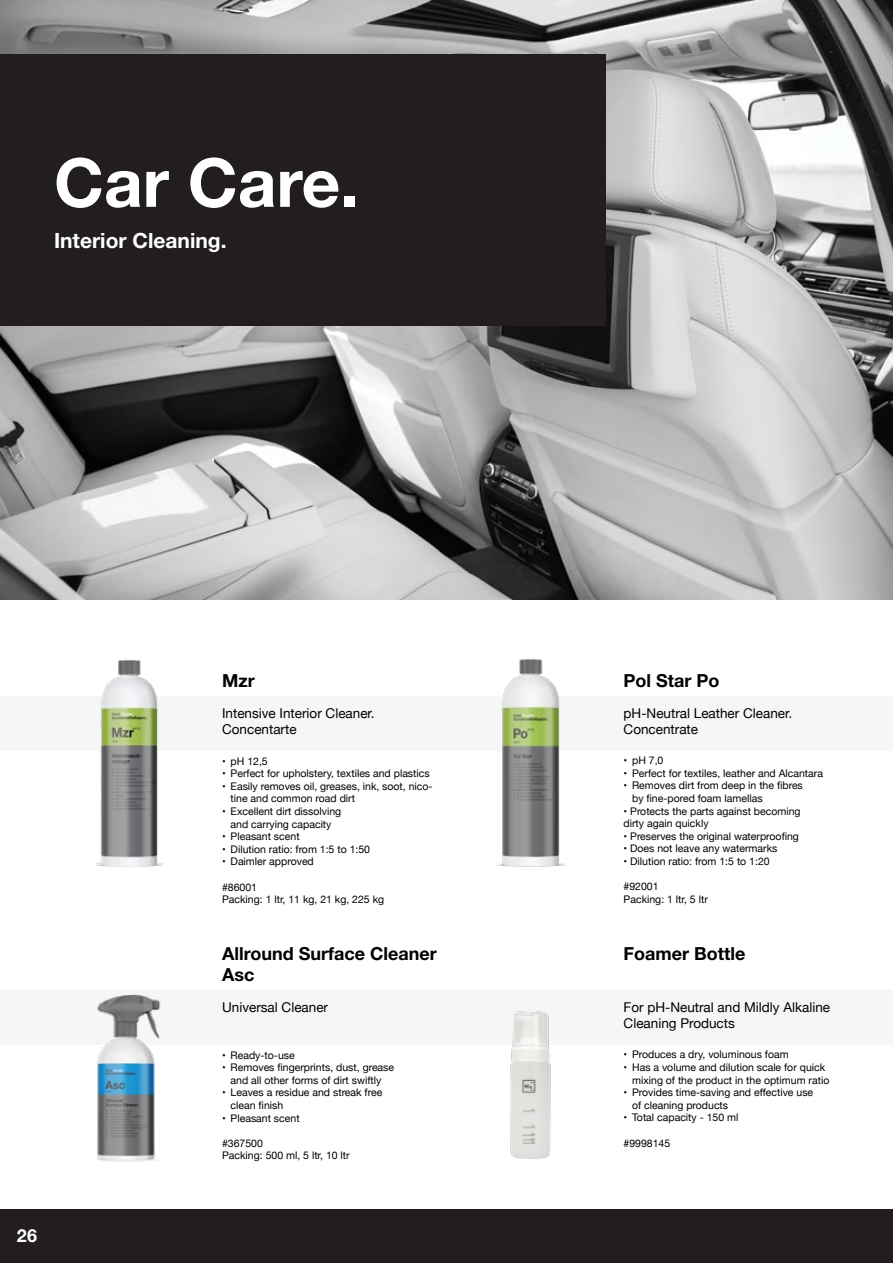
<style>
.page{position:relative;width:893px;height:1263px;background:#fff}
.page>*{position:absolute;margin:0;border:0;box-sizing:border-box;transform-origin:0 0}
.t1{font:700 67.5px "Helvetica Neue LT Std";color:#fff}
.t2{font:700 21px "Helvetica Neue LT Std";color:#fff}
.t3{font:700 18px "Helvetica Neue LT Std";color:#000}
.t4{font:700 18px "Helvetica Neue LT Std";color:#fff}
.t5{font:13.5px/16.2px "Helvetica Neue";color:#000}
.t6{font:10.5px/12.6px "Helvetica Neue";color:#000}
</style>
<div class="page">
<div style="left:0;top:696px;width:893px;height:54px;background:#f6f6f6"></div>
<div style="left:0;top:990px;width:893px;height:54px;background:#f6f6f6"></div>
<div style="left:0;top:1209px;width:893px;height:54px;background:#221e1f"></div>
<img style="left:496px;top:659px;width:69px;height:208px">
<img style="left:96px;top:659px;width:67px;height:209px">
<img style="left:0;top:0;width:893px;height:600px">
<div style="left:0;top:54px;width:606px;height:271px;background:#221e1f"></div>
<img style="left:96px;top:994px;width:65px;height:168px">
<img style="left:510px;top:1011px;width:41px;height:148px">
<h1 class="t1" style="left:54px;top:141px;width:307px">Car Care.</h1>
<h2 class="t2" style="left:54px;top:227px;width:174px">Interior Cleaning.</h2>
<h3 class="t4" style="left:17px;top:1225px;width:22px">26</h3>
<h3 class="t3" style="left:222px;top:670px;width:34px">Mzr</h3>
<h3 class="t3" style="left:624px;top:669px;width:98px">Pol Star Po</h3>
<p class="t5" style="left:222px;top:706px;width:154px">Intensive Interior Cleaner.<br>Concentarte</p>
<p class="t6" style="left:222px;top:755px;width:47px">• pH 12,5</p>
<p class="t6" style="left:222px;top:768px;width:209px">• Perfect for upholstery, textiles and plastics</p>
<p class="t6" style="left:231px;top:780px;width:204px;text-indent:-9px">• Easily removes oil, greases, ink, soot, nico&shy;tine and common road dirt</p>
<p class="t6" style="left:222px;top:805px;width:121px;text-align:center">• Excellent dirt dissolving and carrying capacity</p>
<p class="t6" style="left:222px;top:831px;width:79px">• Pleasant scent</p>
<p class="t6" style="left:222px;top:843px;width:149px">• Dilution ratio: from 1:5 to 1:50</p>
<p class="t6" style="left:222px;top:856px;width:93px">• Daimler approved</p>
<p class="t6" style="left:222px;top:881px;width:164px">#86001<br>Packing: 1 ltr, 11 kg, 21 kg, 225 kg</p>
<p class="t5" style="left:624px;top:705px;width:170px">pH-Neutral Leather Cleaner.<br>Concentrate</p>
<p class="t6" style="left:624px;top:755px;width:41px">• pH 7,0</p>
<p class="t6" style="left:624px;top:767px;width:201px">• Perfect for textiles, leather and Alcantara</p>
<p class="t6" style="left:632px;top:780px;width:172px;text-indent:-9px">• Removes dirt from deep in the fibres by fine-pored foam lamellas</p>
<p class="t6" style="left:624px;top:805px;width:178px">• Protects the parts against becoming dirty again quickly</p>
<p class="t6" style="left:624px;top:830px;width:177px">• Preserves the original waterproofing</p>
<p class="t6" style="left:624px;top:843px;width:155px">• Does not leave any watermarks</p>
<p class="t6" style="left:624px;top:856px;width:148px">• Dilution ratio: from 1:5 to 1:20</p>
<p class="t6" style="left:624px;top:881px;width:86px">#92001<br>Packing: 1 ltr, 5 ltr</p>
<h3 class="t3" style="left:222px;top:943px;width:216px">Allround Surface Cleaner</h3>
<h3 class="t3" style="left:624px;top:942px;width:123px">Foamer Bottle</h3>
<h3 class="t3" style="left:222px;top:964px;width:34px">Asc</h3>
<p class="t5" style="left:222px;top:1000px;width:107px">Universal Cleaner</p>
<p class="t6" style="left:222px;top:1049px;width:74px">• Ready-to-use</p>
<p class="t6" style="left:222px;top:1062px;width:174px;text-align:center">• Removes fingerprints, dust, grease and all other forms of dirt swiftly</p>
<p class="t6" style="left:231px;top:1087px;width:153px;text-indent:-9px">• Leaves a residue and streak free clean finish</p>
<p class="t6" style="left:222px;top:1112px;width:79px">• Pleasant scent</p>
<p class="t6" style="left:222px;top:1137px;width:129px">#367500<br>Packing: 500 ml, 5 ltr, 10 ltr</p>
<p class="t5" style="left:624px;top:999px;width:208px">For pH-Neutral and Mildly Alkaline<br>Cleaning Products</p>
<p class="t6" style="left:624px;top:1049px;width:167px">• Produces a dry, voluminous foam</p>
<p class="t6" style="left:632px;top:1061px;width:199px;text-indent:-9px">• Has a volume and dilution scale for quick mixing of the product in the optimum ratio</p>
<p class="t6" style="left:632px;top:1087px;width:183px;text-indent:-9px">• Provides time-saving and effective use of cleaning products</p>
<p class="t6" style="left:624px;top:1112px;width:116px">• Total capacity - 150 ml</p>
<p class="t6" style="left:624px;top:1137px;width:48px">#9998145</p>
</div>
